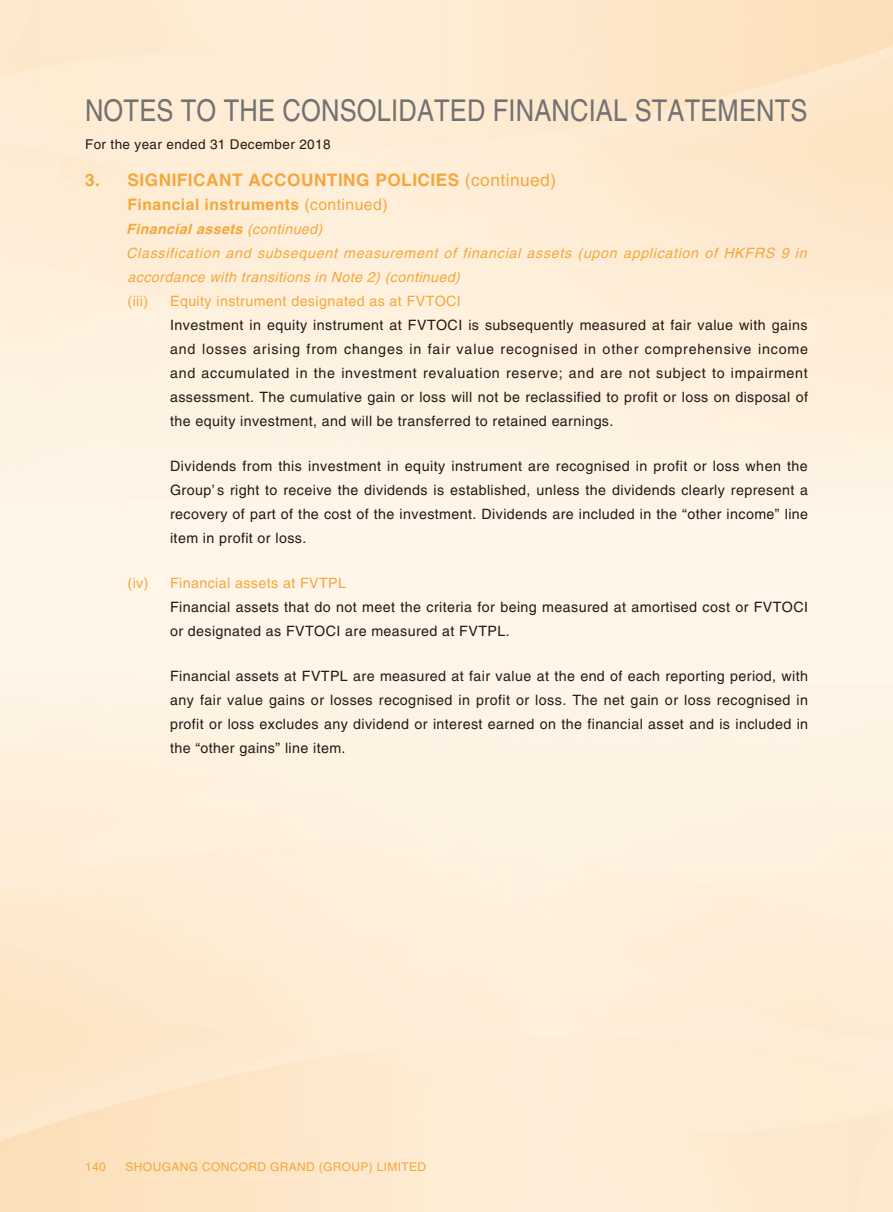
<style>
.page{position:relative;width:893px;height:1212px;background:#fff}
.page>*{position:absolute;margin:0;border:0;box-sizing:border-box;transform-origin:0 0}
.t1{font:30px "Helvetica LT Std";letter-spacing:.005em;color:#727272;scale:.85 1}
._01_Heading_1{font:700 17.25px "Helvetica LT Std";letter-spacing:.03em;color:#f5a73c}
._02_Heading_2{font:700 15.75px "Helvetica LT Std";letter-spacing:.03em;color:#f5a73c}
._00_Body_text{font:14.25px/24px "Helvetica LT Std";letter-spacing:.03em;color:#231916;text-align:justify}
._04_Heading_4{font:italic 14.25px/24px "Helvetica LT Std";color:#f5a73c}
._05_Heading_5{font:14.25px "Helvetica LT Std";letter-spacing:.03em;color:#f5a73c}
._03_Heading_3{font:italic 700 14.25px "Helvetica LT Std";color:#f5a73c}
.t2{font:13.5px "Helvetica LT Std";letter-spacing:.03em;color:#231916}
.t3{font:12px "Helvetica LT Std";letter-spacing:.03em;color:#f5a73c}
.s1{font-weight:400}
</style>
<div class="page">
<hr style="left:892px;top:0;width:1px;height:1212px;background:#fff8ee">
<h1 class="t1" style="left:85px;top:93px;width:851px">NOTES TO THE CONSOLIDATED FINANCIAL STATEMENTS</h1>
<p class="t2" style="left:85px;top:137px;width:247px">For the year ended 31 December 2018</p>
<p class="_01_Heading_1" style="left:85px;top:169px;width:472px">3. SIGNIFICANT ACCOUNTING POLICIES <span class="s1">(continued)</span></p>
<p class="_02_Heading_2" style="left:128px;top:194px;width:261px">Financial instruments <span class="s1">(continued)</span></p>
<p class="_03_Heading_3" style="left:126px;top:220px;width:201px">Financialassets <span class="s1">(continued)</span></p>
<p class="_04_Heading_4" style="left:126px;top:240px;width:686px">Classification and subsequent measurement of financial assets (upon application of HKFRS 9 in accordance with transitions in Note 2) (continued)</p>
<p class="_05_Heading_5" style="left:128px;top:292px;width:22px">(iii)</p>
<p class="_05_Heading_5" style="left:170px;top:292px;width:292px">Equity instrument designated as at FVTOCI</p>
<p class="_00_Body_text" style="left:170px;top:312px;width:640px">Investment in equity instrument at FVTOCI is subsequently measured at fair value with gains and losses arising from changes in fair value recognised in other comprehensive income and accumulated in the investment revaluation reserve; and are not subject to impairment assessment. The cumulative gain or loss will not be reclassified to profit or loss on disposal of the equity investment, and will be transferred to retained earnings.</p>
<p class="_00_Body_text" style="left:170px;top:454px;width:640px">Dividends from this investment in equity instrument are recognised in profit or loss when the Group’s right to receive the dividends is established, unless the dividends clearly represent a recovery of part of the cost of the investment. Dividends are included in the “other income” line item in profit or loss.</p>
<p class="_05_Heading_5" style="left:128px;top:575px;width:22px">(iv)</p>
<p class="_05_Heading_5" style="left:170px;top:575px;width:177px">Financial assets at FVTPL</p>
<p class="_00_Body_text" style="left:170px;top:595px;width:639px">Financial assets that do not meet the criteria for being measured at amortised cost or FVTOCI or designated as FVTOCI are measured at FVTPL.</p>
<p class="_00_Body_text" style="left:170px;top:664px;width:640px">Financial assets at FVTPL are measured at fair value at the end of each reporting period, with any fair value gains or losses recognised in profit or loss. The net gain or loss recognised in profit or loss excludes any dividend or interest earned on the financial asset and is included in the “other gains” line item.</p>
<p class="t3" style="left:85px;top:1159px;width:22px">140</p>
<p class="t3" style="left:126px;top:1160px;width:302px">SHOUGANG CONCORD GRAND (GROUP) LIMITED</p>
</div>
